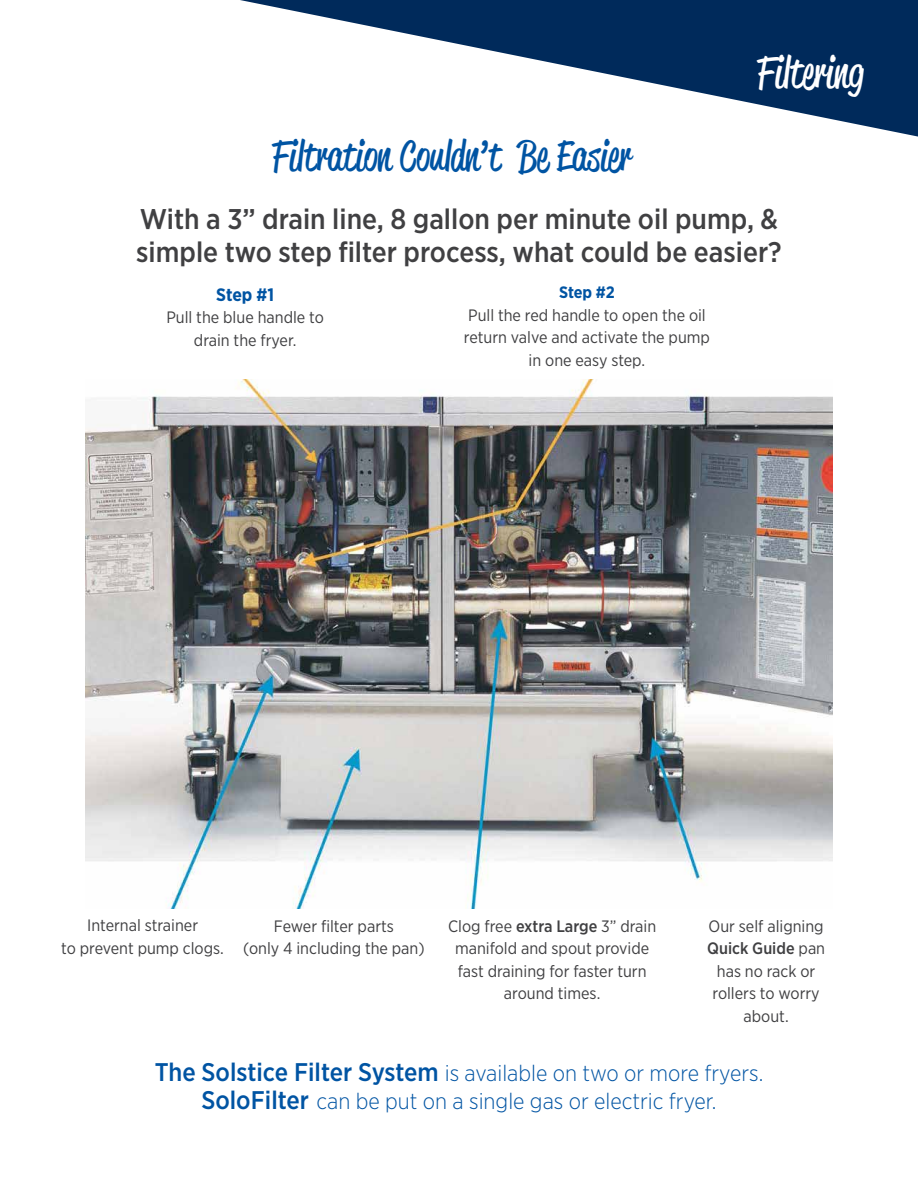
<style>
.page{position:relative;width:918px;height:1188px;background:#fff}
.page>*{position:absolute;margin:0;border:0;box-sizing:border-box;transform-origin:0 0}
.t1{font:43.5px "Reklame Script";color:#fff}
.t2{font:42px "Reklame Script";color:#0054a3}
.t3{font:500 28.5px/33px "Gotham Narrow";color:#404042}
.t4{font:300 22.5px/28.5px "Gotham Narrow";color:#0054a3;text-align:center}
.t5{font:700 18px "Gotham Narrow";color:#0054a3}
.t6{font:16.5px/22.5px "Gotham Narrow";color:#404042;text-align:center}
.t7{font:700 16.5px "Gotham Narrow";color:#0054a3}
.s1{font-weight:500}
.s2{font-weight:500;font-size:25.5px}
</style>
<div class="page">
<img style="left:85px;top:380px;width:748px;height:528px">
<svg style="left:240px;top:0;width:678px;height:137px"></svg>
<h2 class="t2" style="left:272px;top:127px;width:361px">Filtration Couldn’t Be Easier</h2>
<h1 class="t1" style="left:757px;top:43px;width:109px">Filtering</h1>
<h3 class="t3" style="left:136px;top:202px;width:647px">With a 3” drain line, 8 gallon per minute oil pump, &amp; simple two step filter process, what could be easier?</h3>
<p class="t5" style="left:216px;top:283px;width:59px">Step #1</p>
<p class="t6" style="left:166px;top:306px;width:159px">Pull the blue handle to drain the fryer.</p>
<p class="t7" style="left:559px;top:282px;width:57px">Step #2</p>
<p class="t6" style="left:464px;top:303px;width:248px">Pull the red handle to open the oil return valve and activate the pump in one easy step.</p>
<p class="t6" style="left:61px;top:914px;width:164px">Internal strainer<br>to prevent pump clogs.</p>
<p class="t6" style="left:448px;top:914px;width:210px">Clog free <span class="s1">extra Large</span> 3” drain manifold and spout provide fast draining for faster turn around times.</p>
<p class="t6" style="left:707px;top:914px;width:120px">Our self aligning<br><span class="s1">Quick Guide</span> pan has no rack or rollers to worry about.</p>
<p class="t6" style="left:243px;top:914px;width:183px">Fewer filter parts<br>(only 4 including the pan)</p>
<h3 class="t4" style="left:155px;top:1058px;width:610px"><span class="s2">The Solstice Filter System</span> is available on two or more fryers.<br><span class="s2">SoloFilter</span> can be put on a single gas or electric fryer.</h3>
</div>
